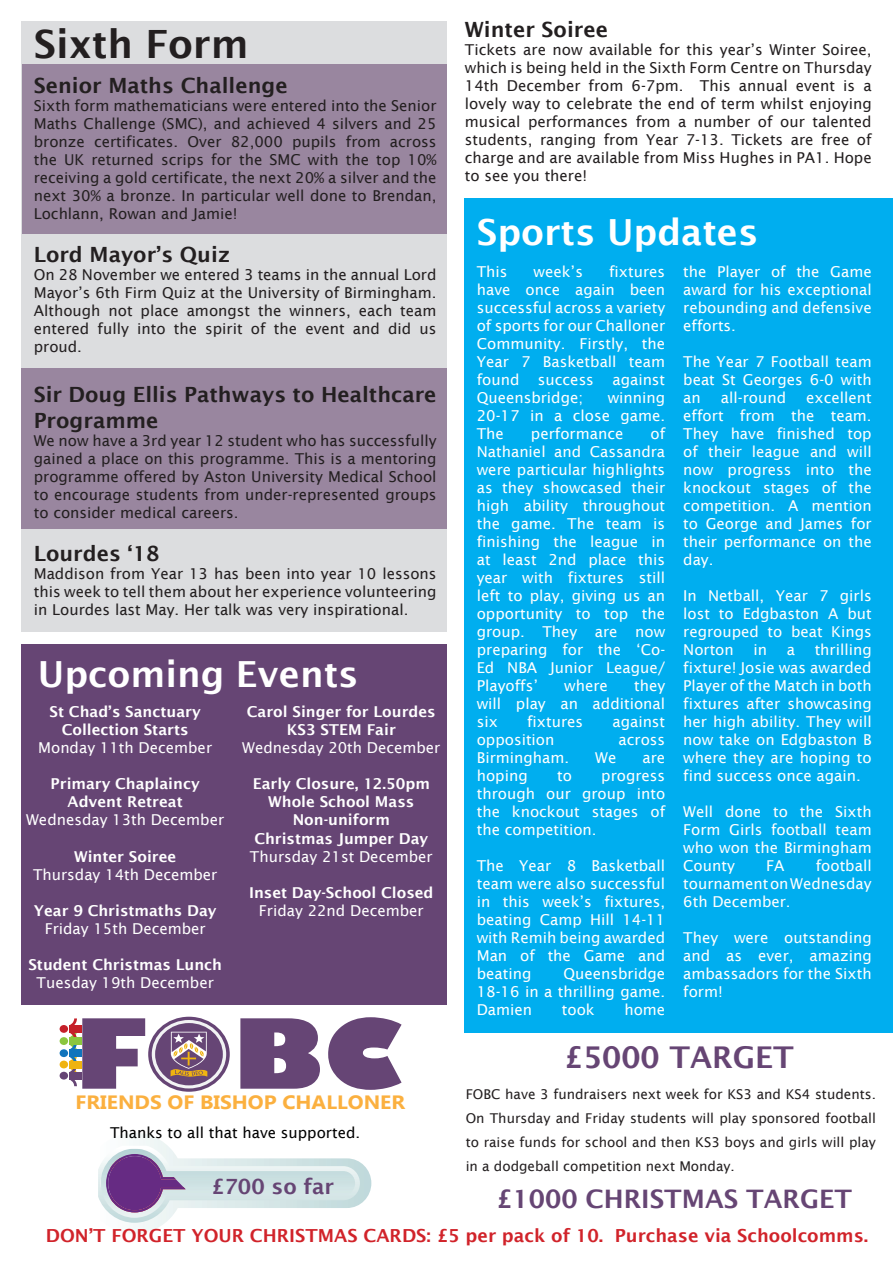
<style>
.page{position:relative;width:893px;height:1263px;background:#fff}
.page>*{position:absolute;margin:0;border:0;box-sizing:border-box;transform-origin:0 0}
.t1{font:800 94.35px "Gill Sans";color:#664575;scale:1.09 1}
.t2{font:600 39px "Lucida Sans";color:#231f20}
.t3{font:600 36px "Lucida Sans";color:#fff}
.t4{font:600 30px "Lucida Sans";color:#664574}
.t5{font:600 25.5px "Lucida Sans";color:#664574}
.t6{font:600 21px/25.2px "Lucida Sans";color:#231f20}
.t7{font:600 21px "Lucida Sans";color:#664574}
.t8{font:700 19.2px "Gadugi";color:#fbb03f;scale:1.09 1}
.t9{font:600 18px "Lucida Sans";color:#d1232a}
.t10{font:15px/18px "Lucida Sans";color:#fff;text-align:justify}
.t11{font:15px/18px "Lucida Sans";color:#231f20;text-align:justify}
.t12{font:600 15px/18px "Lucida Sans";color:#fff;text-align:center}
.t13{font:15px "Lucida Sans";color:#000}
.t14{font:13.5px/24px "Lucida Sans";color:#231f20;text-align:justify}
</style>
<div class="page">
<svg style="left:98px;top:1133px;width:273px;height:100px"></svg>
<div style="left:21px;top:21px;width:425px;height:610px;background:#dcdddf"></div>
<div style="left:21px;top:369px;width:425px;height:160px;background:#99869f"></div>
<div style="left:465px;top:198px;width:428px;height:835px;background:#00aeef"></div>
<div style="left:22px;top:65px;width:424px;height:169px;background:#99869f"></div>
<div style="left:21px;top:645px;width:425px;height:360px;background:#664574"></div>
<svg style="left:148px;top:1017px;width:82px;height:75px"></svg>
<svg style="left:152px;top:1020px;width:74px;height:68px"></svg>
<div style="left:155px;top:1023px;width:68px;height:62px;background:#664575;border-radius:50%"></div>
<svg style="left:171px;top:1032px;width:36px;height:45px"></svg>
<div style="left:70px;top:1072px;width:12px;height:7px;background:#664575"></div>
<div style="left:70px;top:1049px;width:12px;height:8px;background:#1074bc"></div>
<svg style="left:60px;top:1018px;width:17px;height:68px"></svg>
<div style="left:70px;top:1061px;width:12px;height:7px;background:#efb310"></div>
<div style="left:70px;top:1037px;width:12px;height:8px;background:#8bc63e"></div>
<div style="left:70px;top:1025px;width:12px;height:8px;background:#c52029"></div>
<h2 class="t2" style="left:34px;top:22px;width:216px">Sixth Form</h2>
<h3 class="t6" style="left:34px;top:73px;width:255px">Senior Maths Challenge</h3>
<p class="t11" style="left:34px;top:96px;width:404px">Sixth form mathematicians were entered into the Senior Maths Challenge (SMC), and achieved 4 silvers and 25 bronze certificates. Over 82,000 pupils from across the UK returned scrips for the SMC with the top 10% receiving a gold certificate, the next 20% a silver and the next 30% a bronze. In particular well done to Brendan, Lochlann, Rowan and Jamie!</p>
<h3 class="t6" style="left:34px;top:242px;width:198px">Lord Mayor’s Quiz</h3>
<p class="t11" style="left:34px;top:266px;width:404px">On 28 November we entered 3 teams in the annual Lord Mayor’s 6th Firm Quiz at the University of Birmingham.<br>Although not place amongst the winners, each team entered fully into the spirit of the event and did us proud.</p>
<h3 class="t6" style="left:34px;top:382px;width:404px">Sir Doug Ellis Pathways to Healthcare<br>Programme</h3>
<p class="t11" style="left:34px;top:431px;width:404px">We now have a 3rd year 12 student who has successfully gained a place on this programme. This is a mentoring programme offered by Aston University Medical School to encourage students from under-represented groups to consider medical careers.</p>
<h3 class="t6" style="left:34px;top:541px;width:127px">Lourdes ‘18</h3>
<p class="t11" style="left:34px;top:564px;width:404px">Maddison from Year 13 has been into year 10 lessons this week to tell them about her experience volunteering in Lourdes last May. Her talk was very inspirational.</p>
<h3 class="t3" style="left:38px;top:654px;width:322px">Upcoming Events</h3>
<p class="t12" style="left:50px;top:703px;width:153px">St Chad’s Sanctuary<br>Collection Starts</p>
<p class="t10" style="left:38px;top:739px;width:175px">Monday 11th December</p>
<p class="t12" style="left:51px;top:775px;width:151px">Primary Chaplaincy<br>Advent Retreat</p>
<p class="t10" style="left:26px;top:811px;width:200px">Wednesday 13th December</p>
<p class="t12" style="left:74px;top:847px;width:104px">Winter Soiree</p>
<p class="t10" style="left:33px;top:865px;width:186px">Thursday 14th December</p>
<p class="t12" style="left:34px;top:901px;width:184px">Year 9 Christmaths Day</p>
<p class="t10" style="left:45px;top:919px;width:162px">Friday 15th December</p>
<p class="t12" style="left:28px;top:955px;width:195px">Student Christmas Lunch</p>
<p class="t10" style="left:37px;top:973px;width:179px">Tuesday 19th December</p>
<p class="t12" style="left:247px;top:703px;width:190px">Carol Singer for Lourdes<br>KS3 STEM Fair</p>
<p class="t10" style="left:242px;top:739px;width:200px">Wednesday 20th December</p>
<p class="t12" style="left:253px;top:775px;width:179px">Early Closure, 12.50pm<br>Whole School Mass<br>Non-uniform<br>Christmas Jumper Day</p>
<p class="t10" style="left:250px;top:847px;width:184px">Thursday 21st December</p>
<p class="t12" style="left:249px;top:883px;width:186px">Inset Day-School Closed</p>
<p class="t10" style="left:259px;top:901px;width:166px">Friday 22nd December</p>
<h1 class="t1" style="left:233px;top:995px;width:157px">BC</h1>
<p class="t13" style="left:110px;top:1124px;width:252px">Thanks to all that have supported.</p>
<h1 class="t1" style="left:75px;top:995px;width:66px">F</h1>
<p class="t8" style="left:76px;top:1090px;width:304px">FRIENDS OF BISHOP CHALLONER</p>
<h3 class="t7" style="left:211px;top:1175px;width:124px">£700 so far</h3>
<h3 class="t6" style="left:465px;top:17px;width:145px">Winter Soiree</h3>
<p class="t11" style="left:465px;top:41px;width:408px">Tickets are now available for this year’s Winter Soiree, which is being held in the Sixth Form Centre on Thursday 14th December from 6-7pm. This annual event is a lovely way to celebrate the end of term whilst enjoying musical performances from a number of our talented students, ranging from Year 7-13. Tickets are free of charge and are available from Miss Hughes in PA1. Hope to see you there!</p>
<h3 class="t3" style="left:477px;top:212px;width:283px">Sports Updates</h3>
<p class="t10" style="left:477px;top:262px;width:190px;text-indent:132px">fixtures have once again been successful across a variety of sports for our Challoner Community. Firstly, the Year 7 Basketball team found success against Queensbridge;</p>
<p class="t10" style="left:477px;top:262px;width:32px">This</p>
<p class="t10" style="left:534px;top:262px;width:51px">week’s</p>
<p class="t10" style="left:477px;top:388px;width:190px;text-indent:131px">winning 20-17 in a close game.<br>The</p>
<p class="t10" style="left:477px;top:424px;width:190px;text-indent:174px">of Nathaniel and Cassandra were particular highlights as they showcased their high ability throughout the game. The team is finishing the league in at least 2nd place this year with fixtures still left to play, giving us an opportunity to top the group. They are now preparing for the ‘Co-Ed NBA Junior League/ Playoffs’</p>
<p class="t10" style="left:531px;top:424px;width:94px">performance</p>
<p class="t10" style="left:477px;top:676px;width:190px;text-indent:157px">they will play an additional six</p>
<p class="t10" style="left:564px;top:676px;width:45px">where</p>
<p class="t10" style="left:527px;top:712px;width:58px">fixtures</p>
<p class="t10" style="left:612px;top:712px;width:54px">against</p>
<p class="t10" style="left:477px;top:730px;width:79px">opposition</p>
<p class="t10" style="left:619px;top:730px;width:48px">across</p>
<p class="t10" style="left:477px;top:748px;width:94px">Birmingham.</p>
<p class="t10" style="left:595px;top:748px;width:23px">We</p>
<p class="t10" style="left:642px;top:748px;width:24px">are</p>
<p class="t10" style="left:477px;top:766px;width:52px">hoping</p>
<p class="t10" style="left:557px;top:766px;width:16px">to</p>
<p class="t10" style="left:477px;top:766px;width:190px;text-indent:125px">progress through our group into the knockout stages of the competition.</p>
<p class="t10" style="left:477px;top:856px;width:190px">The Year 8 Basketball team were also successful in this week’s fixtures, beating Camp Hill 14-11 with Remih being awarded Man of the Game and beating</p>
<p class="t10" style="left:477px;top:964px;width:190px;text-indent:87px">Queensbridge 18-16 in a thrilling game.<br>Damien</p>
<p class="t10" style="left:562px;top:1000px;width:34px">took</p>
<p class="t10" style="left:624px;top:1000px;width:42px">home</p>
<p class="t10" style="left:683px;top:262px;width:190px">the Player of the Game award for his exceptional rebounding and defensive efforts.</p>
<p class="t10" style="left:683px;top:352px;width:190px">The Year 7 Football team beat St Georges 6-0 with an</p>
<p class="t10" style="left:683px;top:388px;width:190px;text-indent:123px">excellent effort from the team.<br>They have finished top of their league and will now progress into the knockout stages of the competition. A mention to George and James for their performance on the day.</p>
<p class="t10" style="left:683px;top:586px;width:190px">In Netball, Year 7 girls lost to Edgbaston A but regrouped to beat Kings Norton</p>
<p class="t10" style="left:721px;top:388px;width:67px">all-round</p>
<p class="t10" style="left:683px;top:640px;width:190px;text-indent:131px">thrilling fixture! Josie was awarded Player of the Match in both fixtures after showcasing her high ability. They will now take on Edgbaston B where they are hoping to find success once again.</p>
<p class="t10" style="left:683px;top:802px;width:190px">Well done to the Sixth Form Girls football team who won the Birmingham County</p>
<p class="t10" style="left:753px;top:640px;width:15px">in</p>
<p class="t10" style="left:787px;top:640px;width:10px">a</p>
<p class="t10" style="left:683px;top:856px;width:190px;text-indent:133px">football tournament on Wednesday 6th December.</p>
<p class="t10" style="left:683px;top:928px;width:190px">They were outstanding and as ever, amazing ambassadors for the Sixth form!</p>
<p class="t10" style="left:766px;top:856px;width:20px">FA</p>
<h3 class="t4" style="left:564px;top:1040px;width:232px">£5000 TARGET</h3>
<p class="t14" style="left:466px;top:1082px;width:412px">FOBC have 3 fundraisers next week for KS3 and KS4 students.<br>On Thursday and Friday students will play sponsored football to raise funds for school and then KS3 boys and girls will play in a dodgeball competition next Monday.</p>
<h3 class="t5" style="left:496px;top:1184px;width:357px">£1000 CHRISTMAS TARGET</h3>
<p class="t9" style="left:46px;top:1225px;width:824px">DON’T FORGET YOUR CHRISTMAS CARDS: £5 per pack of 10. Purchase via Schoolcomms.</p>
</div>
